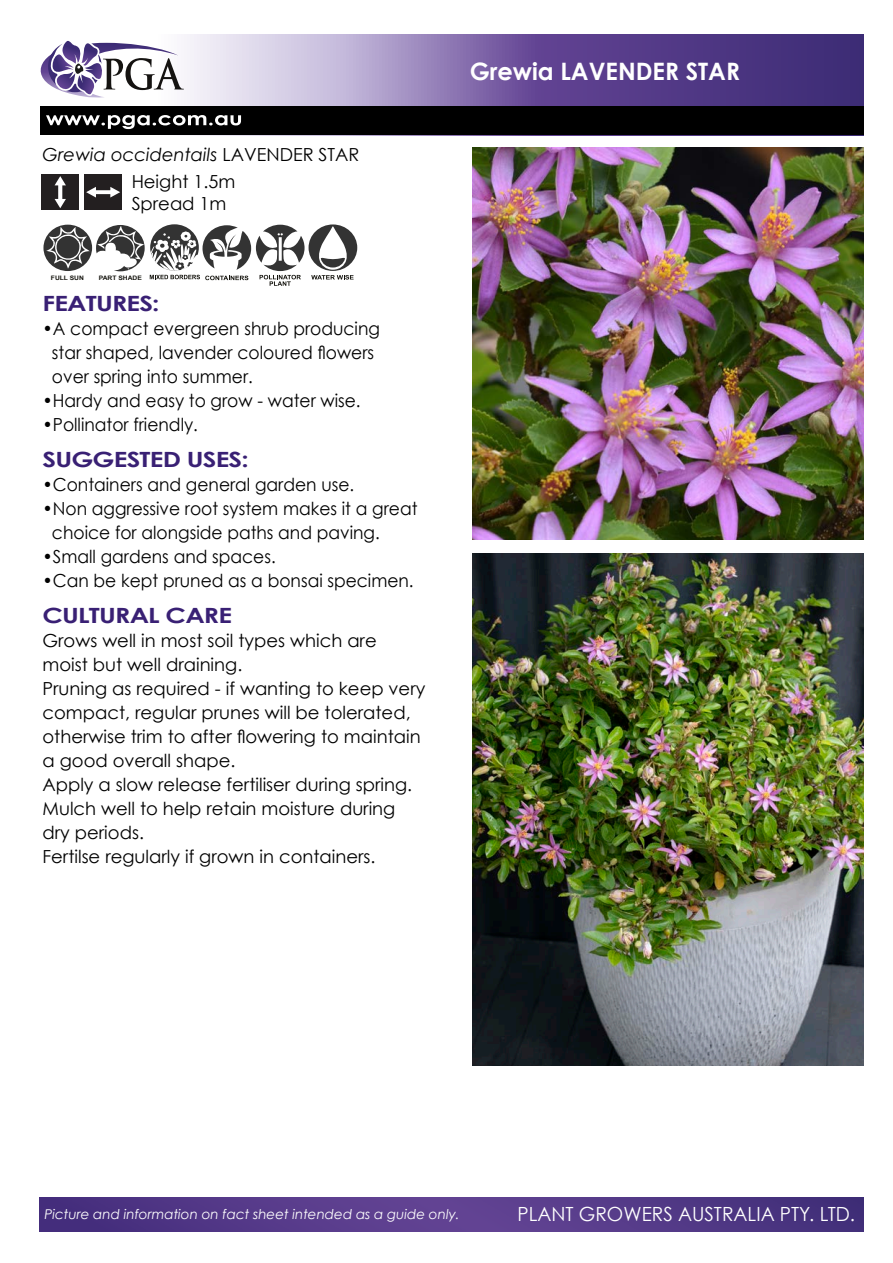
<style>
.page{position:relative;width:893px;height:1263px;background:#fff}
.page>*{position:absolute;margin:0;border:0;box-sizing:border-box;transform-origin:0 0}
.t1{font:700 24px "Century Gothic";color:#fff}
.t2{font:700 21px "Century Gothic";letter-spacing:-.03em;color:#392074;scale:1.25 1}
.t3{font:19.5px "Century Gothic";color:#fff}
.t4{font:18px/24px "Century Gothic";color:#000}
.t5{font:18px "Century Gothic";color:#000;scale:.95 1}
.t6{font:italic 18px "Century Gothic";color:#000}
.t7{font:italic 13.5px "Century Gothic";color:#fff}
.t8{font:700 6.15px "Arial Narrow";color:#12110b;scale:1.33 1}
.s1{font-style:normal}
</style>
<div class="page">
<svg style="left:241px;top:34px;width:622px;height:72px;background:#7a65a3"></svg>
<div style="left:40px;top:106px;width:823px;height:29px;background:#000"></div>
<svg style="left:40px;top:1197px;width:823px;height:35px;background:#533987"></svg>
<img style="left:472px;top:554px;width:391px;height:511px">
<div style="left:84px;top:174px;width:38px;height:35px;background:#231f20"></div>
<div style="left:41px;top:174px;width:38px;height:35px;background:#231f20"></div>
<svg style="left:40px;top:34px;width:201px;height:174px"></svg>
<svg style="left:309px;top:224px;width:48px;height:47px"></svg>
<svg style="left:311px;top:226px;width:43px;height:54px"></svg>
<svg style="left:43px;top:225px;width:49px;height:46px"></svg>
<svg style="left:46px;top:227px;width:44px;height:42px"></svg>
<svg style="left:96px;top:224px;width:209px;height:62px"></svg>
<img style="left:472px;top:148px;width:391px;height:392px">
<p class="t6" style="left:43px;top:144px;width:318px">Grewia occidentails <span class="s1">LAVENDER STAR</span></p>
<p class="t4" style="left:132px;top:170px;width:105px">Height 1.5m</p>
<p class="t4" style="left:132px;top:191px;width:96px">Spread 1m</p>
<p class="t8" style="left:51px;top:273px;width:26px">FULL SUN</p>
<p class="t8" style="left:99px;top:273px;width:34px">PART SHADE</p>
<p class="t2" style="left:43px;top:288px;width:95px">FEATURES:</p>
<p class="t5" style="left:43px;top:316px;width:357px">•A compact evergreen shrub producing</p>
<p class="t5" style="left:52px;top:340px;width:341px">star shaped, lavender coloured flowers</p>
<p class="t5" style="left:52px;top:364px;width:213px">over spring into summer.</p>
<p class="t5" style="left:43px;top:388px;width:336px">•Hardy and easy to grow - water wise.</p>
<p class="t5" style="left:43px;top:412px;width:165px">•Pollinator friendly.</p>
<p class="t2" style="left:43px;top:444px;width:167px">SUGGESTED USES:</p>
<p class="t5" style="left:43px;top:472px;width:330px">•Containers and general garden use.</p>
<p class="t5" style="left:43px;top:496px;width:396px">•Non aggressive root system makes it a great</p>
<p class="t5" style="left:52px;top:520px;width:347px">choice for alongside paths and paving.</p>
<p class="t5" style="left:43px;top:544px;width:247px">•Small gardens and spaces.</p>
<p class="t5" style="left:43px;top:568px;width:392px">•Can be kept pruned as a bonsai specimen.</p>
<p class="t2" style="left:43px;top:600px;width:153px">CULTURAL CARE</p>
<p class="t4" style="left:43px;top:628px;width:336px">Grows well in most soil types which are</p>
<p class="t4" style="left:43px;top:652px;width:201px">moist but well draining.</p>
<p class="t4" style="left:43px;top:676px;width:384px">Pruning as required - if wanting to keep very compact, regular prunes will be tolerated, otherwise trim to after flowering to maintain a good overall shape.</p>
<p class="t4" style="left:43px;top:772px;width:371px">Apply a slow release fertiliser during spring.<br>Mulch well to help retain moisture during</p>
<p class="t4" style="left:43px;top:820px;width:103px">dry periods.</p>
<p class="t4" style="left:43px;top:844px;width:335px">Fertilse regularly if grown in containers.</p>
<p class="t1" style="left:470px;top:53px;width:272px">Grewia LAVENDER STAR</p>
<p class="t7" style="left:44px;top:1206px;width:417px">Picture and information on fact sheet intended as a guide only.</p>
<p class="t3" style="left:517px;top:1202px;width:339px">PLANT GROWERS AUSTRALIA PTY. LTD.</p>
</div>
